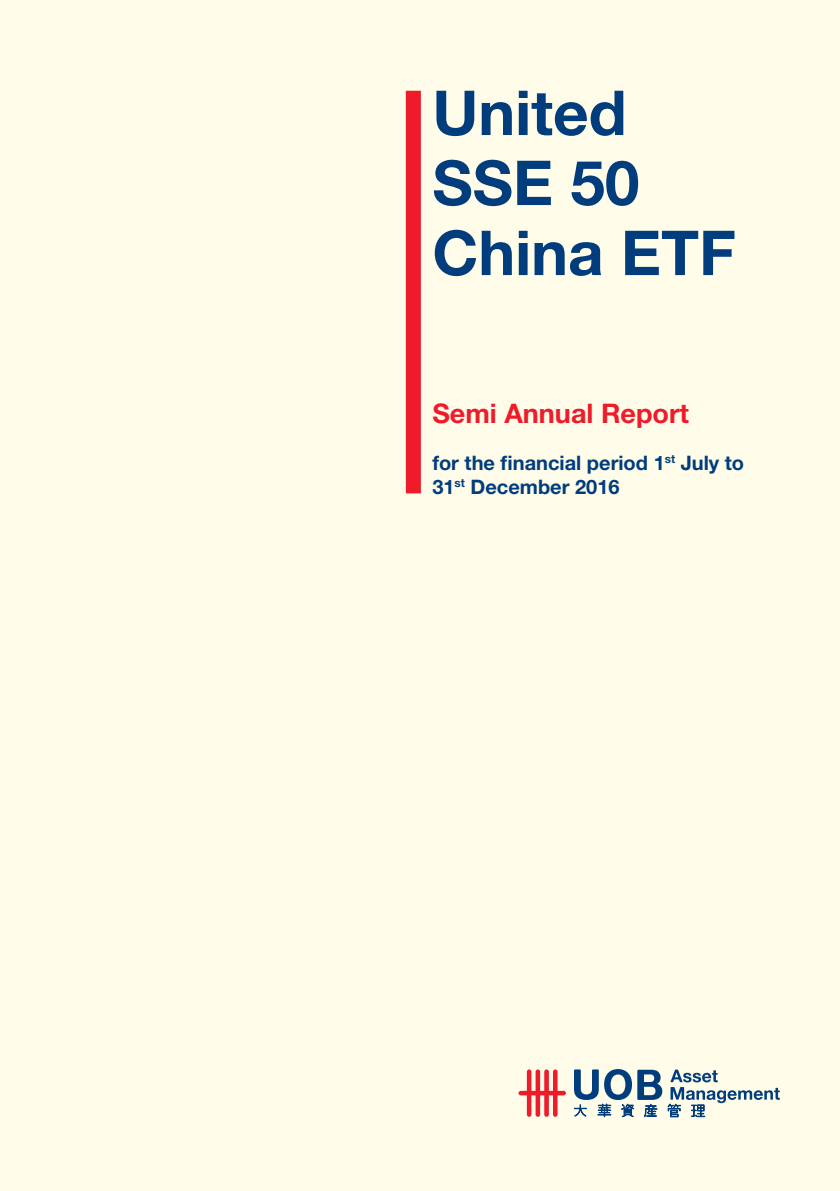
<style>
.page{position:relative;width:840px;height:1191px;background:#fff}
.page>*{position:absolute;margin:0;border:0;box-sizing:border-box;transform-origin:0 0}
.t1{font:700 62px/70px "Helvetica Neue LT Std";color:#013d7d}
.t2{font:700 27px "Helvetica Neue LT Std";color:#ee1b2a}
.t3{font:700 20px/24px "Helvetica Neue LT Std";color:#013d7d}
</style>
<div class="page">
<div style="left:0;top:0;width:839px;height:1191px;background:#fffde9"></div>
<svg style="left:518px;top:1069px;width:47px;height:47px"></svg>
<svg style="left:573px;top:1069px;width:206px;height:48px"></svg>
<div style="left:405px;top:91px;width:15px;height:402px;background:#ee1b2a"></div>
<h1 class="t1" style="left:432px;top:77px;width:305px">United<br>SSE 50<br>China etf</h1>
<h2 class="t2" style="left:432px;top:396px;width:258px">Semi Annual Report</h2>
<p class="t3" style="left:432px;top:450px;width:313px">for the financial period 1<sup>st</sup> July to<br>31<sup>st</sup> December 2016</p>
</div>
